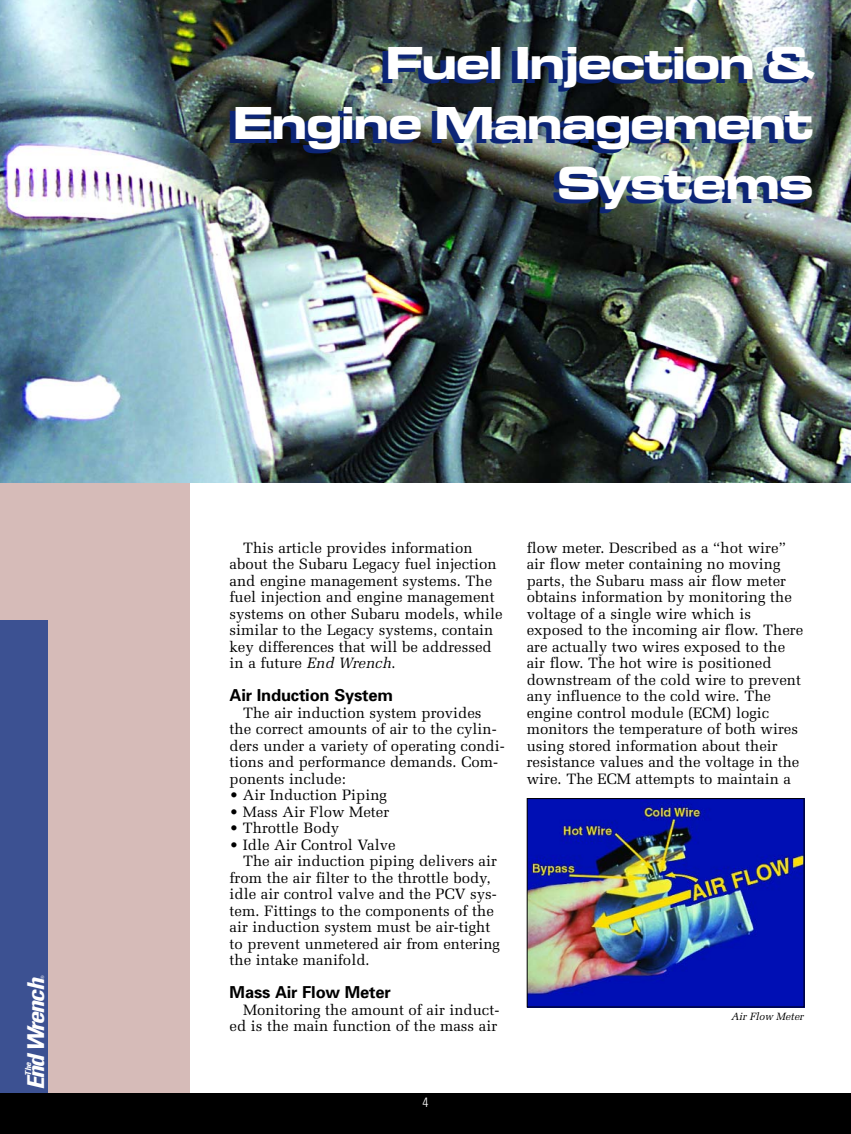
<style>
.page{position:relative;width:851px;height:1134px;background:#fff}
.page>*{position:absolute;margin:0;border:0;box-sizing:border-box;transform-origin:0 0}
.t1{font:48px/60px "Microgramma D Bold Exte";color:#fff;text-align:right}
.t2{font:italic 700 condensed 23.25px "Univers";color:#fff;scale:1.1 1}
.t3{font:700 16.5px "Univers";letter-spacing:-.01em;color:#000}
.t4{font:15px/16.5px "Melior";color:#000}
.t5{font:300 condensed 13.5px "Univers";color:#fff}
.t6{font:italic 10.5px "Melior";color:#000}
.t7{font:italic 700 condensed 8.25px "Univers";color:#fff;scale:1.1 1}
.t8{font:condensed 4.5px "Univers";color:#fff}
.s1{font-style:italic}
</style>
<div class="page">
<div style="left:0;top:0;width:189px;height:1107px;background:#d6bbb8"></div>
<div style="left:0;top:621px;width:47px;height:486px;background:#3c5192"></div>
<img style="left:0;top:0;width:850px;height:483px">
<div style="left:0;top:1093px;width:850px;height:41px;background:#000"></div>
<img style="left:528px;top:800px;width:274px;height:205px">
<div style="left:526px;top:798px;width:278px;height:209px;border:1px solid #000"></div>
<p class="t8" style="left:41px;top:979px;width:5px;rotate:-90deg">®</p>
<h2 class="t2" style="left:27px;top:1090px;width:103px;rotate:-90deg">End Wrench</h2>
<p class="t7" style="left:25px;top:1076px;width:15px;rotate:-90deg">The</p>
<h1 class="t1" style="left:233px;top:39px;width:581px">Fuel Injection &amp;<br>Engine Management<br>Systems</h1>
<p class="t4" style="left:229px;top:541px;width:274px;text-indent:14px">This article provides information about the Subaru Legacy fuel injection and engine management systems. The fuel injection and engine management systems on other Subaru models, while similar to the Legacy systems, contain key differences that will be addressed in a future <span class="s1">End Wrench</span>.</p>
<p class="t3" style="left:229px;top:690px;width:165px">Air Induction System</p>
<p class="t4" style="left:229px;top:706px;width:276px;text-indent:14px">The air induction system provides the correct amounts of air to the cylin&shy;ders under a variety of operating condi&shy;tions and performance demands. Com&shy;ponents include:</p>
<p class="t4" style="left:229px;top:788px;width:159px">• Air Induction Piping</p>
<p class="t4" style="left:229px;top:805px;width:161px">• Mass Air Flow Meter</p>
<p class="t4" style="left:229px;top:821px;width:111px">• Throttle Body</p>
<p class="t4" style="left:229px;top:838px;width:167px">• Idle Air Control Valve</p>
<p class="t4" style="left:243px;top:854px;width:255px">The air induction piping delivers air</p>
<p class="t4" style="left:229px;top:871px;width:262px">from the air filter to the throttle body,</p>
<p class="t4" style="left:229px;top:887px;width:269px">idle air control valve and the PCV sys-</p>
<p class="t4" style="left:229px;top:904px;width:266px">tem. Fittings to the components of the</p>
<p class="t4" style="left:229px;top:920px;width:262px">air induction system must be air-tight</p>
<p class="t4" style="left:229px;top:937px;width:272px">to prevent unmetered air from entering</p>
<p class="t4" style="left:229px;top:953px;width:141px">the intake manifold.</p>
<p class="t3" style="left:229px;top:987px;width:163px">Mass Air Flow Meter</p>
<p class="t4" style="left:229px;top:1003px;width:271px;text-align:right">Monitoring the amount of air induct&shy;ed is the main function of the mass air</p>
<p class="t4" style="left:526px;top:541px;width:278px">flow meter. Described as a “hot wire” air flow meter containing no moving parts, the Subaru mass air flow meter obtains information by monitoring the voltage of a single wire which is exposed to the incoming air flow. There are actually two wires exposed to the air flow. The hot wire is positioned downstream of the cold wire to prevent any influence to the cold wire. The engine control module (ECM) logic monitors the temperature of both wires using stored information about their resistance values and the voltage in the wire. The ECM attempts to maintain a</p>
<p class="t6" style="left:731px;top:1012px;width:74px">Air Flow Meter</p>
<p class="t5" style="left:422px;top:1097px;width:7px">4</p>
</div>
